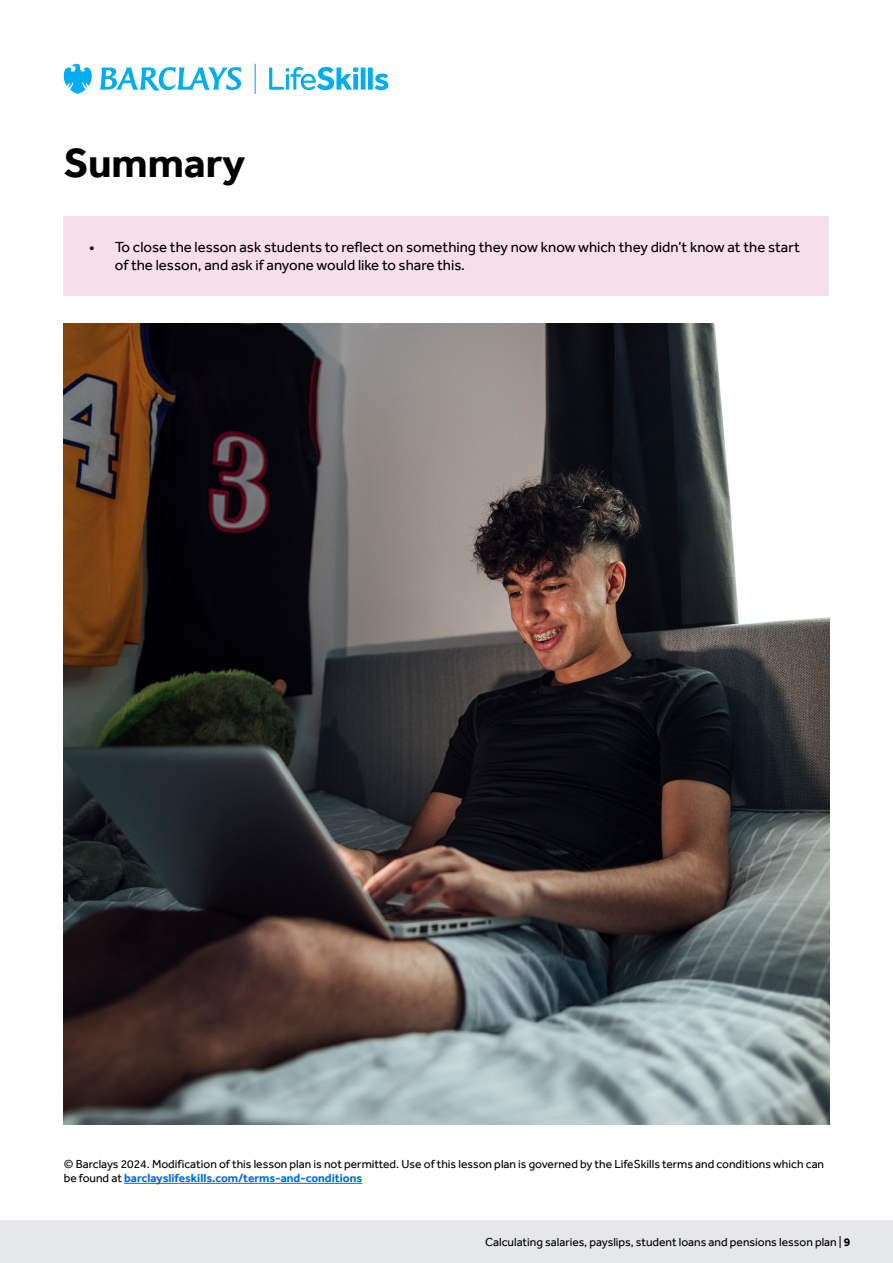
<style>
.page{position:relative;width:893px;height:1263px;background:#fff}
.page>*{position:absolute;margin:0;border:0;box-sizing:border-box;transform-origin:0 0}
.t1{font:700 42px "Barclays Effra";color:#000}
.Bullets_10_12{font:15px/18px "Barclays Effra";color:#000}
.t2{font:12px/14.4px "Barclays Effra";color:#000}
.s1{font-weight:700;color:#006de3}
.s2{font-weight:700}
</style>
<div class="page">
<div style="left:64px;top:217px;width:765px;height:79px;background:#f7deeb"></div>
<hr style="left:124px;top:1183px;width:238px;height:1px;background:#006de3">
<img style="left:64px;top:323px;width:765px;height:801px">
<div style="left:0;top:1220px;width:893px;height:43px;background:#e6e7e8"></div>
<svg style="left:64px;top:64px;width:324px;height:30px"></svg>
<h2 class="t1" style="left:64px;top:138px;width:183px">Summary</h2>
<p class="Bullets_10_12" style="left:115px;top:238px;width:687px;text-indent:-26px">• To close the lesson ask students to reflect on something they now know which they didn’t know at the start of the lesson, and ask if anyone would like to share this.</p>
<p class="t2" style="left:64px;top:1156px;width:762px">© Barclays 2024. Modification of this lesson plan is not permitted. Use of this lesson plan is governed by the LifeSkills terms and conditions which can be found at <span class="s1">barclayslifeskills.com/terms-and-conditions</span></p>
<p class="t2" style="left:485px;top:1234px;width:367px">Calculating salaries, payslips, student loans and pensions lesson plan | <span class="s2">9</span></p>
</div>
